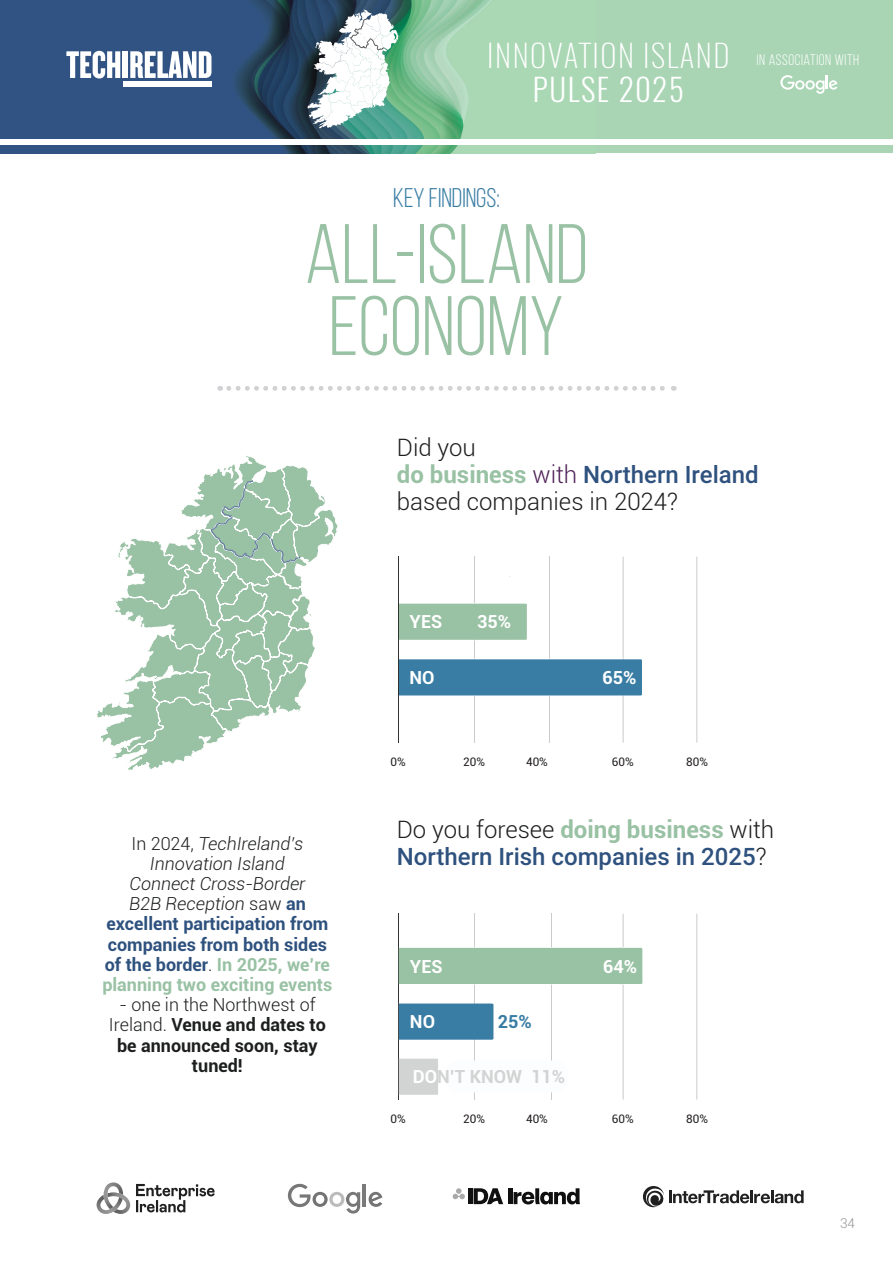
<style>
.page{position:relative;width:893px;height:1263px;background:#fff}
.page>*{position:absolute;margin:0;border:0;box-sizing:border-box;transform-origin:0 0}
.t1{font:84px/72px "Bebas Neue";color:#99c1a4}
.t2{font:200 31.05px "Oswald";letter-spacing:.05em;color:#fff}
.t3{font:300 31.05px "Oswald";letter-spacing:.05em;color:#fff}
.t4{font:27px "Bebas Neue";color:#397da4}
.t5{font:500 24px/27px "Roboto";color:#2e517e}
.t6{font:300 24px/27px "Roboto";color:#1d1e1e}
.t7{font:700 18px/20.2px "Roboto";color:#2e517e;text-align:center}
.t8{font:700 18px/20.2px "Roboto";color:#1d1e1e;text-align:center}
.t9{font:700 18px "Roboto";color:#fff}
.t10{font:700 18px "Roboto";color:#d2d4d3}
.t11{font:700 18px "Roboto";color:#397da4}
.t12{font:15.15px "Bebas Neue";letter-spacing:.04em;color:#fff}
.t13{font:300 13.5px "Roboto";color:#939598}
.t14{font:11.7px "Roboto";color:#231f20}
.s1{font-weight:700;color:#99c1a4}
.s2{color:#4f2158}
.s3{font-weight:500;color:#2e517e}
.s4{font-weight:300;color:#1d1e1e}
.s5{font-weight:300;font-style:italic;color:#1d1e1e}
.s6{color:#99c1a4}
.s7{font-weight:300}
.s8{color:#fff}
</style>
<div class="page">
<div style="left:0;top:0;width:893px;height:138px;background:#a9d5b4"></div>
<img style="left:0;top:0;width:491px;height:138px">
<svg style="left:66px;top:51px;width:54px;height:27px"></svg>
<div style="left:123px;top:82px;width:88px;height:5px;background:#fff"></div>
<div style="left:123px;top:51px;width:5px;height:27px;background:#fff"></div>
<svg style="left:130px;top:51px;width:81px;height:27px"></svg>
<svg style="left:308px;top:10px;width:90px;height:118px"></svg>
<div style="left:0;top:145px;width:893px;height:8px;background:#a9d5b4"></div>
<img style="left:0;top:145px;width:458px;height:8px">
<svg style="left:780px;top:75px;width:57px;height:19px"></svg>
<hr style="left:474px;top:913px;width:1px;height:187px;background:#cbcbcb">
<hr style="left:551px;top:913px;width:1px;height:187px;background:#cbcbcb">
<hr style="left:696px;top:913px;width:1px;height:187px;background:#cbcbcb">
<hr style="left:623px;top:913px;width:1px;height:187px;background:#cbcbcb">
<hr style="left:398px;top:913px;width:1px;height:187px;background:#313232">
<svg style="left:229px;top:386px;width:445px;height:5px"></svg>
<hr style="left:474px;top:557px;width:1px;height:186px;background:#cbcbcb">
<hr style="left:549px;top:557px;width:1px;height:186px;background:#cbcbcb">
<hr style="left:696px;top:557px;width:1px;height:186px;background:#cbcbcb">
<hr style="left:623px;top:557px;width:1px;height:186px;background:#cbcbcb">
<div style="left:399px;top:947px;width:244px;height:37px;background:#99c1a4"></div>
<div style="left:399px;top:603px;width:128px;height:37px;background:#99c1a4"></div>
<div style="left:399px;top:659px;width:243px;height:37px;background:#397da4"></div>
<div style="left:399px;top:1003px;width:94px;height:37px;background:#397da4"></div>
<svg style="left:399px;top:1058px;width:39px;height:37px"></svg>
<hr style="left:398px;top:557px;width:1px;height:186px;background:#313232">
<div style="left:445px;top:1060px;width:123px;height:32px;background:#fcfdfe;border-radius:14px"></div>
<svg style="left:97px;top:456px;width:241px;height:314px"></svg>
<svg style="left:210px;top:477px;width:91px;height:95px"></svg>
<h2 class="t2" style="left:487px;top:27px;width:244px">INNOVATION ISLAND</h2>
<h2 class="t3" style="left:533px;top:68px;width:153px">PULSE 2025</h2>
<p class="t12" style="left:757px;top:52px;width:104px">IN ASSOCIATION WITH</p>
<h3 class="t4" style="left:393px;top:183px;width:108px">KEY FINDINGS:</h3>
<h1 class="t1" style="left:305px;top:217px;width:284px">ALL-ISLAND<br>ECONOMY</h1>
<h3 class="t6" style="left:397px;top:433px;width:363px">Did you<br><span class="s1">do business</span> <span class="s2">with</span> <span class="s3">Northern Ireland </span>based companies in 2024?</h3>
<p class="t9" style="left:410px;top:609px;width:34px">YES</p>
<p class="t9" style="left:477px;top:609px;width:35px">35%</p>
<p class="t9" style="left:410px;top:664px;width:27px">NO</p>
<p class="t9" style="left:602px;top:664px;width:35px">65%</p>
<p class="t7" style="left:102px;top:832px;width:231px"><span class="s4">In 2024,</span> <span class="s5">TechIreland’s<br>Innovation Island<br>Connect Cross-Border<br>B2B Reception</span> <span class="s4">saw</span> an excellent participation from companies from both sides of the border<span class="s4">.</span> <span class="s6">In 2025, we’re planning two exciting events</span></p>
<p class="t8" style="left:109px;top:994px;width:218px"><span class="s7">- one in the Northwest of<br>Ireland.</span> Venue and dates to be announced soon, stay tuned!</p>
<p class="t14" style="left:391px;top:754px;width:17px">0%</p>
<p class="t14" style="left:463px;top:754px;width:23px">20%</p>
<p class="t14" style="left:526px;top:754px;width:23px">40%</p>
<p class="t14" style="left:612px;top:754px;width:23px">60%</p>
<p class="t14" style="left:686px;top:754px;width:23px">80%</p>
<h3 class="t5" style="left:397px;top:815px;width:379px"><span class="s4">Do you foresee</span> <span class="s1">doing business</span> <span class="s4">with<br></span>Northern Irish companies in 2025<span class="s4">?</span></h3>
<p class="t9" style="left:410px;top:953px;width:34px">YES</p>
<p class="t9" style="left:603px;top:953px;width:35px">64%</p>
<p class="t9" style="left:410px;top:1008px;width:27px">NO</p>
<p class="t11" style="left:498px;top:1008px;width:35px">25%</p>
<p class="t10" style="left:413px;top:1064px;width:154px"><span class="s8">DO</span>N’T KNOW 11%</p>
<p class="t14" style="left:391px;top:1111px;width:17px">0%</p>
<p class="t14" style="left:463px;top:1111px;width:23px">20%</p>
<p class="t14" style="left:526px;top:1111px;width:23px">40%</p>
<p class="t14" style="left:612px;top:1111px;width:23px">60%</p>
<p class="t14" style="left:686px;top:1111px;width:23px">80%</p>
<p class="t13" style="left:840px;top:1213px;width:16px">34</p>
</div>
